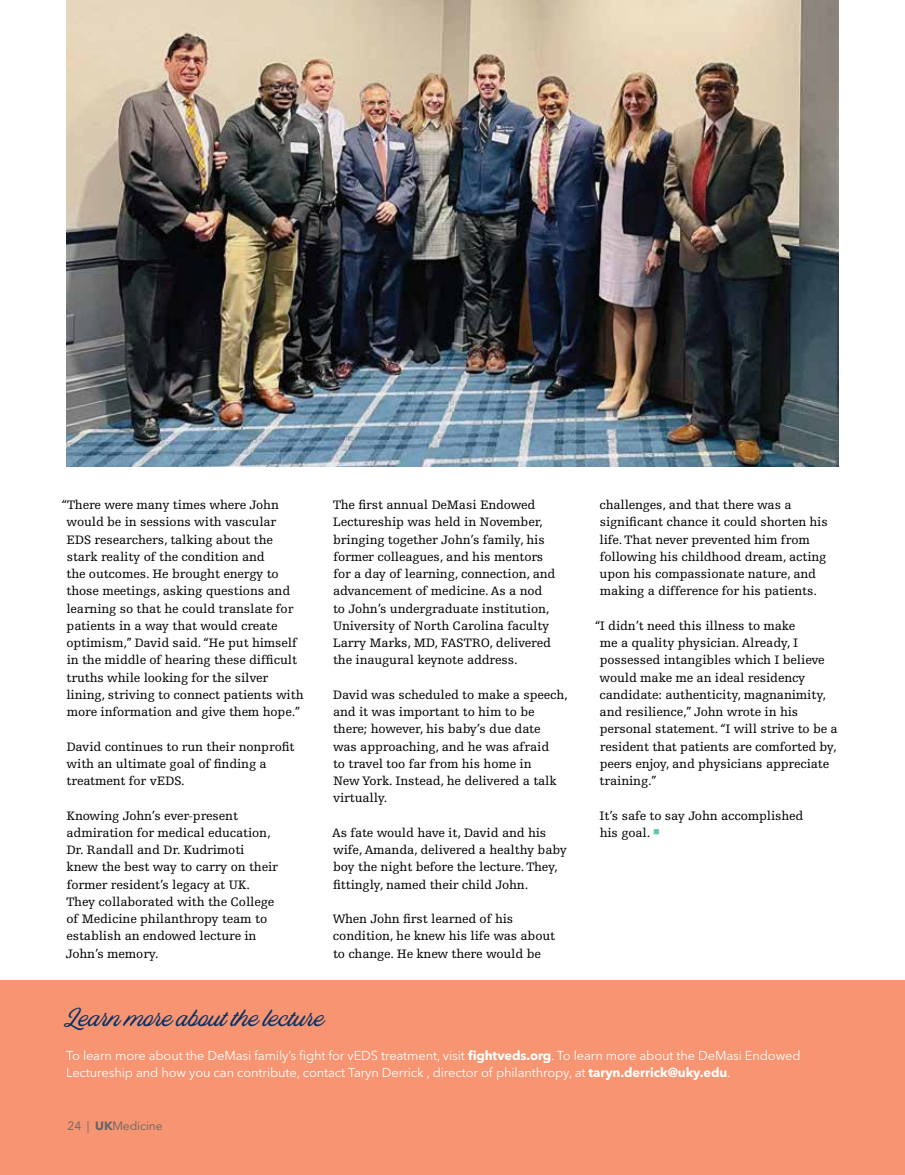
<style>
.page{position:relative;width:905px;height:1175px;background:#fff}
.page>*{position:absolute;margin:0;border:0;box-sizing:border-box;transform-origin:0 0}
.t1{font:24px "Blackbike Clean";letter-spacing:-.01em;color:#093266}
.t2{font:12.9px/17.2px "Egyptienne FLT Std";letter-spacing:-.01em;color:#000}
.t3{font:12.9px/17.2px "Avenir Next LT Pro";letter-spacing:-.01em;color:#fff}
.t4{font:12px "Avenir Next LT Pro";letter-spacing:-.01em;color:#636569}
.s1{color:#65c5b4}
.s2{font-weight:700}
</style>
<div class="page">
<div style="left:0;top:980px;width:904px;height:194px;background:#f79471"></div>
<img style="left:66px;top:0;width:772px;height:466px">
<p class="t2" style="left:66px;top:496px;width:239px;text-indent:-5px">“There were many times where John would be in sessions with vascular EDS researchers, talking about the stark reality of the condition and<br>the outcomes. He brought energy to those meetings, asking questions and learning so that he could translate for patients in a way that would create optimism,” David said. “He put himself in the middle of hearing these difficult truths while looking for the silver lining, striving to connect patients with more information and give them hope.”</p>
<p class="t2" style="left:66px;top:738px;width:229px">David continues to run their nonprofit with an ultimate goal of finding a treatment for vEDS.</p>
<p class="t2" style="left:66px;top:807px;width:214px">Knowing John’s ever-present admiration for medical education,<br>Dr. Randall and Dr. Kudrimoti knew the best way to carry on their former resident’s legacy at UK.<br>They collaborated with the College of Medicine philanthropy team to establish an endowed lecture in<br>John’s memory.</p>
<p class="t2" style="left:333px;top:496px;width:224px">The first annual DeMasi Endowed Lectureship was held in November, bringing together John’s family, his former colleagues, and his mentors for a day of learning, connection, and advancement of medicine. As a nod to John’s undergraduate institution, University of North Carolina faculty Larry Marks, MD, FASTRO, delivered the inaugural keynote address.</p>
<p class="t2" style="left:333px;top:686px;width:236px">David was scheduled to make a speech, and it was important to him to be there; however, his baby’s due date<br>was approaching, and he was afraid<br>to travel too far from his home in<br>New York. Instead, he delivered a talk virtually.</p>
<p class="t2" style="left:332px;top:824px;width:236px">As fate would have it, David and his wife, Amanda, delivered a healthy baby boy the night before the lecture. They, fittingly, named their child John.</p>
<p class="t2" style="left:333px;top:910px;width:224px">When John first learned of his condition, he knew his life was about to change. He knew there would be</p>
<p class="t2" style="left:599px;top:496px;width:230px">challenges, and that there was a significant chance it could shorten his life. That never prevented him from following his childhood dream, acting upon his compassionate nature, and making a difference for his patients.</p>
<p class="t2" style="left:599px;top:617px;width:240px;text-indent:-5px">“I didn’t need this illness to make<br>me a quality physician. Already, I possessed intangibles which I believe would make me an ideal residency candidate: authenticity, magnanimity, and resilience,” John wrote in his personal statement. “I will strive to be a resident that patients are comforted by, peers enjoy, and physicians appreciate training.”</p>
<p class="t2" style="left:599px;top:807px;width:205px">It’s safe to say John accomplished his goal. <span class="s1">■</span></p>
<h1 class="t1" style="left:66px;top:1003px;width:260px">Learn more about the lecture</h1>
<p class="t3" style="left:66px;top:1047px;width:736px">To learn more about the DeMasi family’s fight for vEDS treatment, visit <span class="s2">fightveds.org</span>. To learn more about the DeMasi Endowed<br>Lectureship and how you can contribute, contact Taryn Derrick , director of philanthropy, at <span class="s2">taryn.derrick@uky.edu</span>.</p>
<p class="t4" style="left:68px;top:1118px;width:97px">24 | <span class="s2">UK</span>Medicine</p>
</div>
